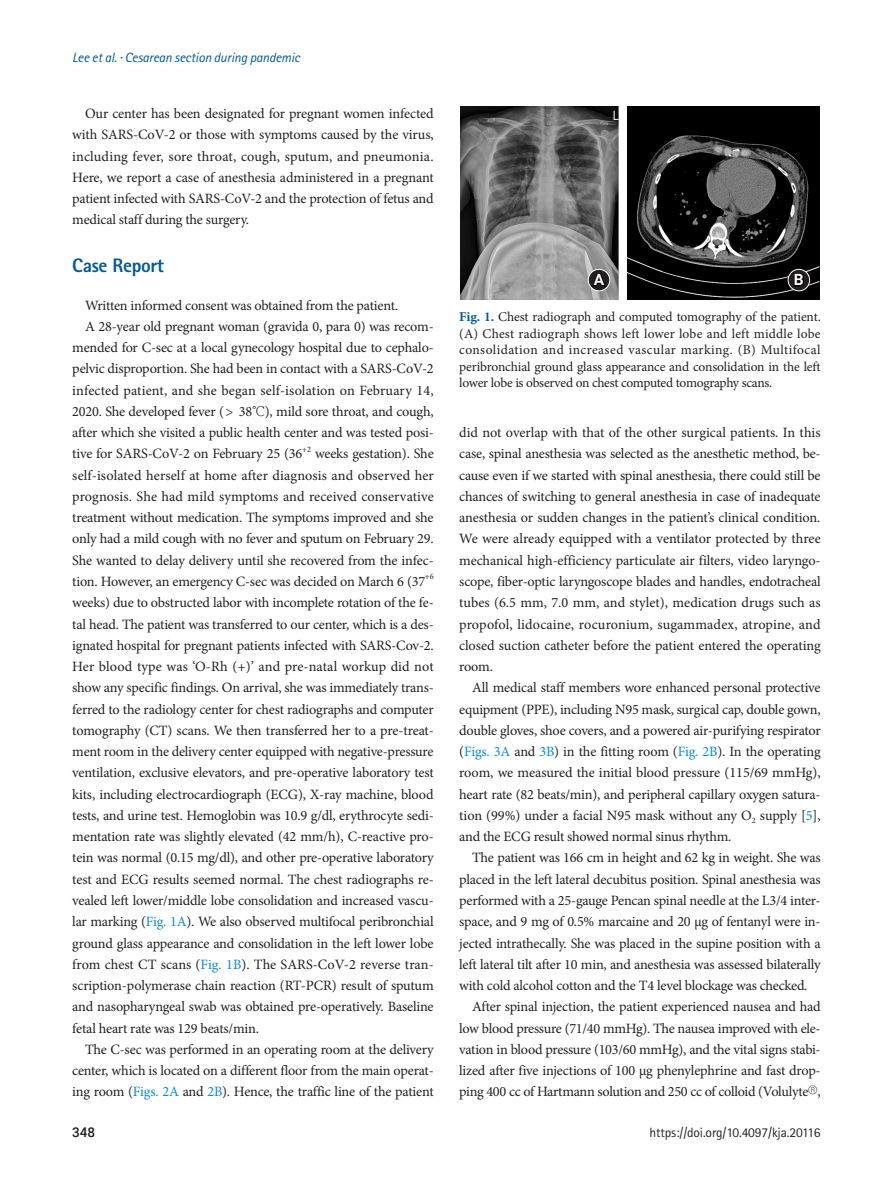
<style>
.page{position:relative;width:893px;height:1191px;background:#fff}
.page>*{position:absolute;margin:0;border:0;box-sizing:border-box;transform-origin:0 0}
.body-title{font:800 19.5px "Rotis Sans Serif Std";letter-spacing:-.02em;color:#015a98}
.t1{font:700 15.6px "Roboto";color:#fff}
.body{font:14.25px/21.3px "Minion Pro";letter-spacing:-.015em;color:#231f20;text-align:justify}
.fig-caption{font:13.5px/16.5px "Minion Pro";letter-spacing:-.025em;color:#231f20;text-align:justify}
.t2{font:italic 13.5px "Rotis Sans Serif Std";letter-spacing:-.01em;color:#015a98}
.t3{font:13.5px "Rotis Sans Serif Std";letter-spacing:-.01em;color:#231f20}
.t4{font:500 13.5px "Roboto";color:#231f20}
.body-2{font:8.25px "Minion Pro";color:#231f20}
.s1{color:#231f20}
.s2{font-family:"HCR Batang";font-weight:700;font-size:13.5px}
.s3{color:#0b88de}
.s4{font-weight:700;color:#015a98}
</style>
<div class="page">
<img style="left:460px;top:106px;width:360px;height:193px">
<svg style="left:588px;top:269px;width:22px;height:22px"></svg>
<div style="left:588px;top:269px;width:22px;height:22px;border:1px solid #fff;border-radius:50%"></div>
<svg style="left:591px;top:272px;width:16px;height:16px"></svg>
<svg style="left:788px;top:269px;width:22px;height:22px"></svg>
<div style="left:788px;top:269px;width:22px;height:22px;border:1px solid #fff;border-radius:50%"></div>
<svg style="left:793px;top:272px;width:13px;height:15px"></svg>
<p class="t2" style="left:72px;top:49px;width:229px">Lee et al. <span class="s1">·</span> Cesarean section during pandemic</p>
<p class="body" style="left:72px;top:103px;width:363px;text-indent:13px">Our center has been designated for pregnant women infected with SARS-CoV-2 or those with symptoms caused by the virus, including fever, sore throat, cough, sputum, and pneumonia.<br>Here, we report a case of anesthesia administered in a pregnant patient infected with SARS-CoV-2 and the protection of fetus and medical staff during the surgery.</p>
<p class="body-title" style="left:72px;top:253px;width:93px">Case Report</p>
<p class="body" style="left:85px;top:294px;width:315px">Written informed consent was obtained from the patient.</p>
<p class="body" style="left:72px;top:316px;width:363px;text-indent:13px">A 28-year old pregnant woman (gravida 0, para 0) was recom&shy;mended for C-sec at a local gynecology hospital due to cephalo&shy;pelvic disproportion. She had been in contact with a SARS-CoV-2 infected patient, and she began self-isolation on February 14, 2020. She developed fever (&gt; 38<span class="s2">℃</span>), mild sore throat, and cough, after which she visited a public health center and was tested posi&shy;tive for SARS-CoV-2 on February 25 (36</p>
<p class="body-2" style="left:302px;top:443px;width:10px">+2</p>
<p class="body" style="left:72px;top:443px;width:363px;text-indent:243px">weeks gestation). She self-isolated herself at home after diagnosis and observed her prognosis. She had mild symptoms and received conservative treatment without medication. The symptoms improved and she only had a mild cough with no fever and sputum on February 29.<br>She wanted to delay delivery until she recovered from the infec&shy;tion. However, an emergency C-sec was decided on March 6 (37</p>
<p class="body-2" style="left:425px;top:571px;width:10px">+6</p>
<p class="body" style="left:72px;top:592px;width:363px">weeks) due to obstructed labor with incomplete rotation of the fe&shy;tal head. The patient was transferred to our center, which is a des&shy;ignated hospital for pregnant patients infected with SARS-Cov-2.<br>Her blood type was ‘O-Rh (+)’ and pre-natal workup did not show any specific findings. On arrival, she was immediately trans&shy;ferred to the radiology center for chest radiographs and computer tomography (CT) scans. We then transferred her to a pre-treat&shy;ment room in the delivery center equipped with negative-pressure ventilation, exclusive elevators, and pre-operative laboratory test kits, including electrocardiograph (ECG), X-ray machine, blood tests, and urine test. Hemoglobin was 10.9 g/dl, erythrocyte sedi&shy;mentation rate was slightly elevated (42 mm/h), C-reactive pro&shy;tein was normal (0.15 mg/dl), and other pre-operative laboratory test and ECG results seemed normal. The chest radiographs re&shy;vealed left lower/middle lobe consolidation and increased vascu&shy;lar marking (<span class="s3">Fig. 1A</span>). We also observed multifocal peribronchial ground glass appearance and consolidation in the left lower lobe from chest CT scans (<span class="s3">Fig. 1B</span>). The SARS-CoV-2 reverse tran&shy;scription-polymerase chain reaction (RT-PCR) result of sputum and nasopharyngeal swab was obtained pre-operatively. Baseline fetal heart rate was 129 beats/min.</p>
<p class="body" style="left:72px;top:1038px;width:363px;text-indent:13px">The C-sec was performed in an operating room at the delivery center, which is located on a different floor from the main operat&shy;ing room (<span class="s3">Figs. 2A</span> and <span class="s3">2B</span>). Hence, the traffic line of the patient</p>
<p class="t1" style="left:594px;top:269px;width:12px">A</p>
<p class="t1" style="left:794px;top:269px;width:11px">B</p>
<p class="fig-caption" style="left:459px;top:309px;width:363px"><span class="s4">Fig. 1.</span> Chest radiograph and computed tomography of the patient. (A) Chest radiograph shows left lower lobe and left middle lobe consolidation and increased vascular marking. (B) Multifocal peribronchial ground glass appearance and consolidation in the left lower lobe is observed on chest computed tomography scans.</p>
<p class="body" style="left:459px;top:422px;width:363px">did not overlap with that of the other surgical patients. In this case, spinal anesthesia was selected as the anesthetic method, be&shy;cause even if we started with spinal anesthesia, there could still be chances of switching to general anesthesia in case of inadequate anesthesia or sudden changes in the patient’s clinical condition.<br>We were already equipped with a ventilator protected by three mechanical high-efficiency particulate air filters, video laryngo&shy;scope, fiber-optic laryngoscope blades and handles, endotracheal tubes (6.5 mm, 7.0 mm, and stylet), medication drugs such as propofol, lidocaine, rocuronium, sugammadex, atropine, and closed suction catheter before the patient entered the operating room.</p>
<p class="body" style="left:459px;top:677px;width:363px;text-indent:13px">All medical staff members wore enhanced personal protective equipment (PPE), including N95 mask, surgical cap, double gown, double gloves, shoe covers, and a powered air-purifying respirator (<span class="s3">Figs. 3A</span> and <span class="s3">3B</span>) in the fitting room (<span class="s3">Fig. 2B</span>). In the operating room, we measured the initial blood pressure (115/69 mmHg), heart rate (82 beats/min), and peripheral capillary oxygen satura&shy;tion (99%) under a facial N95 mask without any O<sub>2</sub> supply [<span class="s3">5</span>], and the ECG result showed normal sinus rhythm.</p>
<p class="body" style="left:459px;top:847px;width:363px;text-indent:13px">The patient was 166 cm in height and 62 kg in weight. She was placed in the left lateral decubitus position. Spinal anesthesia was performed with a 25-gauge Pencan spinal needle at the L3/4 inter&shy;space, and 9 mg of 0.5% marcaine and 20 μg of fentanyl were in&shy;jected intrathecally. She was placed in the supine position with a left lateral tilt after 10 min, and anesthesia was assessed bilaterally with cold alcohol cotton and the T4 level blockage was checked.</p>
<p class="body" style="left:459px;top:996px;width:363px;text-indent:13px">After spinal injection, the patient experienced nausea and had low blood pressure (71/40 mmHg). The nausea improved with ele&shy;vation in blood pressure (103/60 mmHg), and the vital signs stabi&shy;lized after five injections of 100 μg phenylephrine and fast drop&shy;ping 400 cc of Hartmann solution and 250 cc of colloid (Volulyte<sup>®</sup>,</p>
<p class="t4" style="left:72px;top:1123px;width:25px">348</p>
<p class="t3" style="left:649px;top:1124px;width:173px">https://doi.org/10.4097/kja.20116</p>
</div>
